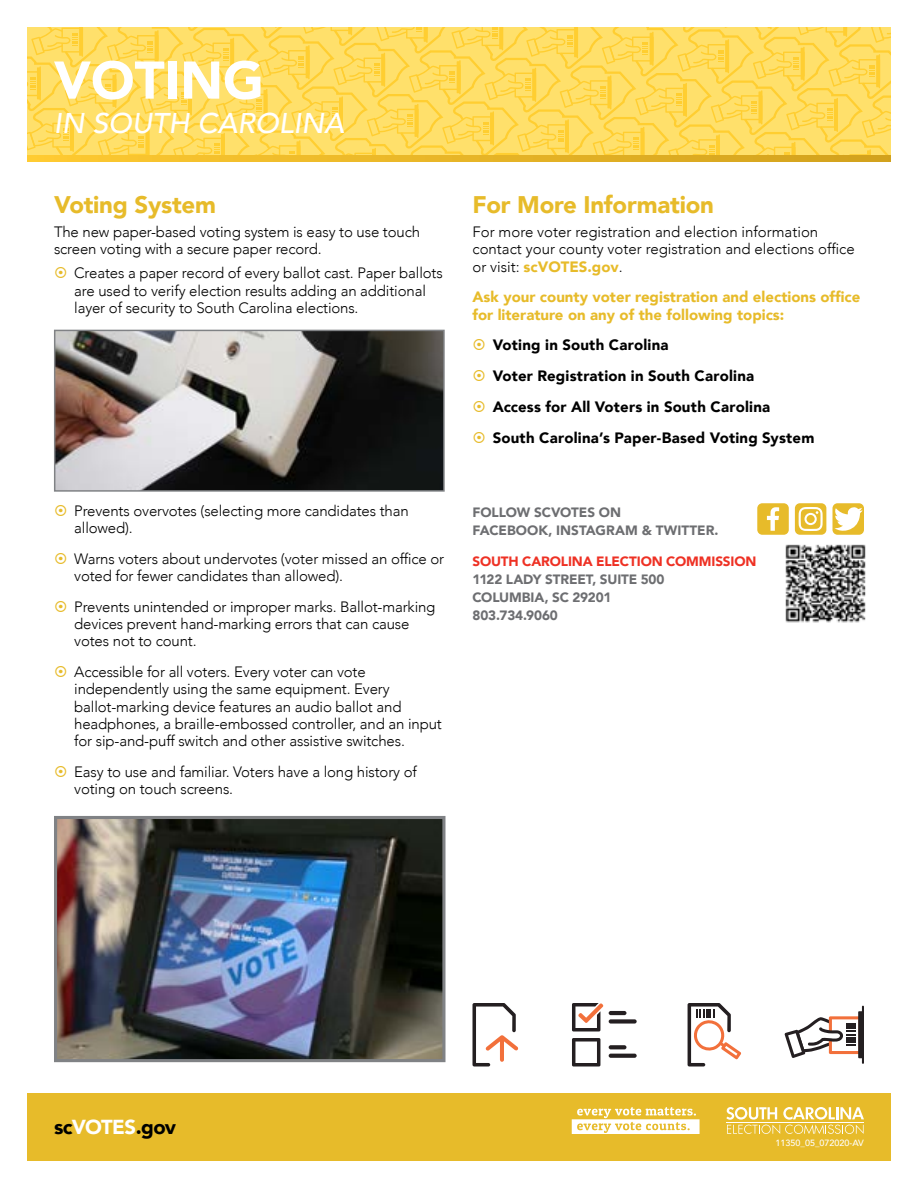
<style>
.page{position:relative;width:918px;height:1188px;background:#fff}
.page>*{position:absolute;margin:0;border:0;box-sizing:border-box;transform-origin:0 0}
.t1{font:900 52.5px "Avenir";color:#fff}
.t2{font:italic 500 28.5px "Avenir";color:#fff}
.t3{font:900 24px "Avenir";letter-spacing:-.01em;color:#e7bb2a}
.t4{font:900 20.25px "Avenir";letter-spacing:-.03em;color:#000}
.t5{font:300 15px/17.2px "Avenir";letter-spacing:-.01em;color:#000}
.t6{font:900 15px/30.8px "Avenir";letter-spacing:.015em;color:#000}
.t7{font:900 15px/17.2px "Avenir";color:#e7bb2a}
.t8{font:900 13.5px/18px "Avenir";letter-spacing:-.01em;color:#6d6e71}
.t9{font:900 13.5px "Avenir";letter-spacing:-.01em;color:#ee3124}
.t10{font:500 9px "Avenir";color:#fff}
.s1{font-weight:900;color:#e7bb2a}
.s2{color:#fff}
</style>
<div class="page">
<img style="left:785px;top:544px;width:81px;height:79px">
<div style="left:795px;top:503px;width:31px;height:32px;background:#e7bb2a;border-radius:5px"></div>
<svg style="left:799px;top:507px;width:24px;height:24px"></svg>
<div style="left:757px;top:503px;width:32px;height:32px;background:#e7bb2a;border-radius:5px"></div>
<svg style="left:767px;top:507px;width:12px;height:24px"></svg>
<div style="left:833px;top:503px;width:31px;height:32px;background:#e7bb2a;border-radius:5px"></div>
<svg style="left:834px;top:507px;width:28px;height:24px"></svg>
<div style="left:27px;top:1094px;width:864px;height:67px;background:#e7bb2a"></div>
<svg style="left:726px;top:1107px;width:138px;height:27px"></svg>
<hr style="left:727px;top:1122px;width:137px;height:1px;background:#fff">
<svg style="left:572px;top:1107px;width:128px;height:27px"></svg>
<svg style="left:473px;top:1003px;width:46px;height:63px"></svg>
<svg style="left:572px;top:1003px;width:31px;height:28px"></svg>
<svg style="left:572px;top:1038px;width:28px;height:28px"></svg>
<svg style="left:609px;top:1045px;width:17px;height:4px"></svg>
<svg style="left:609px;top:1054px;width:28px;height:4px"></svg>
<hr style="left:609px;top:1011px;width:17px;height:4px;background:#241f21;border-radius:2px">
<div style="left:609px;top:1019px;width:28px;height:5px;background:#241f21;border-radius:2px"></div>
<svg style="left:688px;top:1003px;width:53px;height:64px"></svg>
<svg style="left:785px;top:1006px;width:79px;height:58px"></svg>
<svg style="left:27px;top:27px;width:864px;height:128px;background:#ffdd61"></svg>
<svg style="left:517px;top:119px;width:52px;height:34px;background:#ffda5b"></svg>
<svg style="left:593px;top:127px;width:51px;height:28px"></svg>
<svg style="left:668px;top:134px;width:52px;height:21px"></svg>
<svg style="left:744px;top:142px;width:51px;height:13px"></svg>
<svg style="left:827px;top:149px;width:44px;height:6px"></svg>
<svg style="left:560px;top:75px;width:51px;height:34px;background:#ffdb5b"></svg>
<svg style="left:635px;top:83px;width:52px;height:34px;background:#ffda5b"></svg>
<svg style="left:711px;top:90px;width:51px;height:34px;background:#ffdb5b"></svg>
<svg style="left:786px;top:98px;width:52px;height:34px;background:#ffda5b"></svg>
<svg style="left:862px;top:111px;width:29px;height:27px"></svg>
<svg style="left:526px;top:27px;width:52px;height:31px;background:#ffda5a"></svg>
<svg style="left:602px;top:32px;width:52px;height:34px;background:#ffda5a"></svg>
<svg style="left:677px;top:39px;width:52px;height:34px;background:#ffdb5b"></svg>
<svg style="left:753px;top:47px;width:52px;height:34px;background:#ffda5a"></svg>
<svg style="left:828px;top:54px;width:52px;height:34px;background:#ffdb5b"></svg>
<svg style="left:720px;top:27px;width:13px;height:1px"></svg>
<svg style="left:795px;top:27px;width:52px;height:10px"></svg>
<svg style="left:871px;top:27px;width:20px;height:16px"></svg>
<svg style="left:27px;top:118px;width:47px;height:34px;background:#ffda5a"></svg>
<svg style="left:98px;top:125px;width:51px;height:30px;background:#ffda5a"></svg>
<svg style="left:173px;top:133px;width:52px;height:22px"></svg>
<svg style="left:249px;top:140px;width:51px;height:15px"></svg>
<svg style="left:324px;top:148px;width:52px;height:7px"></svg>
<svg style="left:27px;top:66px;width:14px;height:34px"></svg>
<svg style="left:65px;top:74px;width:51px;height:34px;background:#ffdb5b"></svg>
<svg style="left:140px;top:81px;width:52px;height:34px;background:#ffda5b"></svg>
<svg style="left:216px;top:89px;width:51px;height:34px;background:#ffdb5b"></svg>
<svg style="left:291px;top:96px;width:52px;height:34px;background:#ffda5b"></svg>
<svg style="left:367px;top:104px;width:51px;height:34px;background:#ffdb5b"></svg>
<svg style="left:442px;top:111px;width:52px;height:34px;background:#ffda5b"></svg>
<svg style="left:31px;top:27px;width:52px;height:30px;background:#ffda5a"></svg>
<svg style="left:107px;top:30px;width:52px;height:34px;background:#ffda5a"></svg>
<svg style="left:182px;top:38px;width:52px;height:34px;background:#ffdb5b"></svg>
<svg style="left:258px;top:45px;width:52px;height:34px;background:#ffda5a"></svg>
<svg style="left:333px;top:53px;width:52px;height:34px;background:#ffdb5b"></svg>
<svg style="left:409px;top:60px;width:52px;height:34px;background:#ffda5a"></svg>
<svg style="left:484px;top:68px;width:52px;height:34px;background:#ffdb5b"></svg>
<svg style="left:300px;top:27px;width:52px;height:8px"></svg>
<svg style="left:376px;top:27px;width:52px;height:16px"></svg>
<svg style="left:451px;top:27px;width:52px;height:23px"></svg>
<svg style="left:27px;top:155px;width:864px;height:7px;background:#e7b527"></svg>
<img style="left:57px;top:333px;width:385px;height:156px">
<div style="left:54px;top:330px;width:391px;height:162px;border:2px solid #808285"></div>
<img style="left:58px;top:820px;width:383px;height:238px">
<div style="left:54px;top:816px;width:391px;height:246px;border:3px solid #808285"></div>
<h1 class="t1" style="left:54px;top:35px;width:211px">VOTING</h1>
<h2 class="t2" style="left:54px;top:106px;width:292px">IN SOUTH CAROLINA</h2>
<h3 class="t3" style="left:54px;top:184px;width:163px">Voting System</h3>
<p class="t5" style="left:54px;top:223px;width:368px">The new paper-based voting system is easy to use touch screen voting with a secure paper record.</p>
<p class="t5" style="left:74px;top:264px;width:370px">Creates a paper record of every ballot cast. Paper ballots are used to verify election results adding an additional layer of security to South Carolina elections.</p>
<p class="t5" style="left:74px;top:502px;width:336px">Prevents overvotes (selecting more candidates than allowed).</p>
<p class="t5" style="left:74px;top:550px;width:371px">Warns voters about undervotes (voter missed an office or voted for fewer candidates than allowed).</p>
<p class="t5" style="left:74px;top:598px;width:363px">Prevents unintended or improper marks. Ballot-marking devices prevent hand-marking errors that can cause votes not to count.</p>
<p class="t5" style="left:74px;top:663px;width:369px">Accessible for all voters. Every voter can vote independently using the same equipment. Every ballot-marking device features an audio ballot and headphones, a braille-embossed controller, and an input for sip-and-puff switch and other assistive switches.</p>
<p class="t5" style="left:74px;top:763px;width:344px">Easy to use and familiar. Voters have a long history of voting on touch screens.</p>
<h3 class="t3" style="left:472px;top:184px;width:243px">For More Information</h3>
<p class="t5" style="left:472px;top:223px;width:384px">For more voter registration and election information contact your county voter registration and elections office or visit: <span class="s1">scVOTES.gov</span>.</p>
<p class="t7" style="left:472px;top:288px;width:389px">Ask your county voter registration and elections office for literature on any of the following topics:</p>
<p class="t6" style="left:493px;top:329px;width:323px">Voting in South Carolina<br>Voter Registration in South Carolina<br>Access for All Voters in South Carolina South Carolina’s Paper-Based Voting System</p>
<p class="t8" style="left:472px;top:503px;width:248px">FOLLOW SCVOTES ON<br>FACEBOOK, INSTAGRAM &amp; TWITTER.</p>
<p class="t9" style="left:472px;top:550px;width:286px">SOUTH CAROLINA ELECTION COMMISSION</p>
<p class="t8" style="left:472px;top:570px;width:194px">1122 LADY STREET, SUITE 500<br>COLUMBIA, SC 29201<br>803.734.9060</p>
<h3 class="t4" style="left:54px;top:1110px;width:124px">sc<span class="s2">VOTES</span>.gov</h3>
<p class="t10" style="left:776px;top:1135px;width:90px">11350_05_072020-AV</p>
</div>
